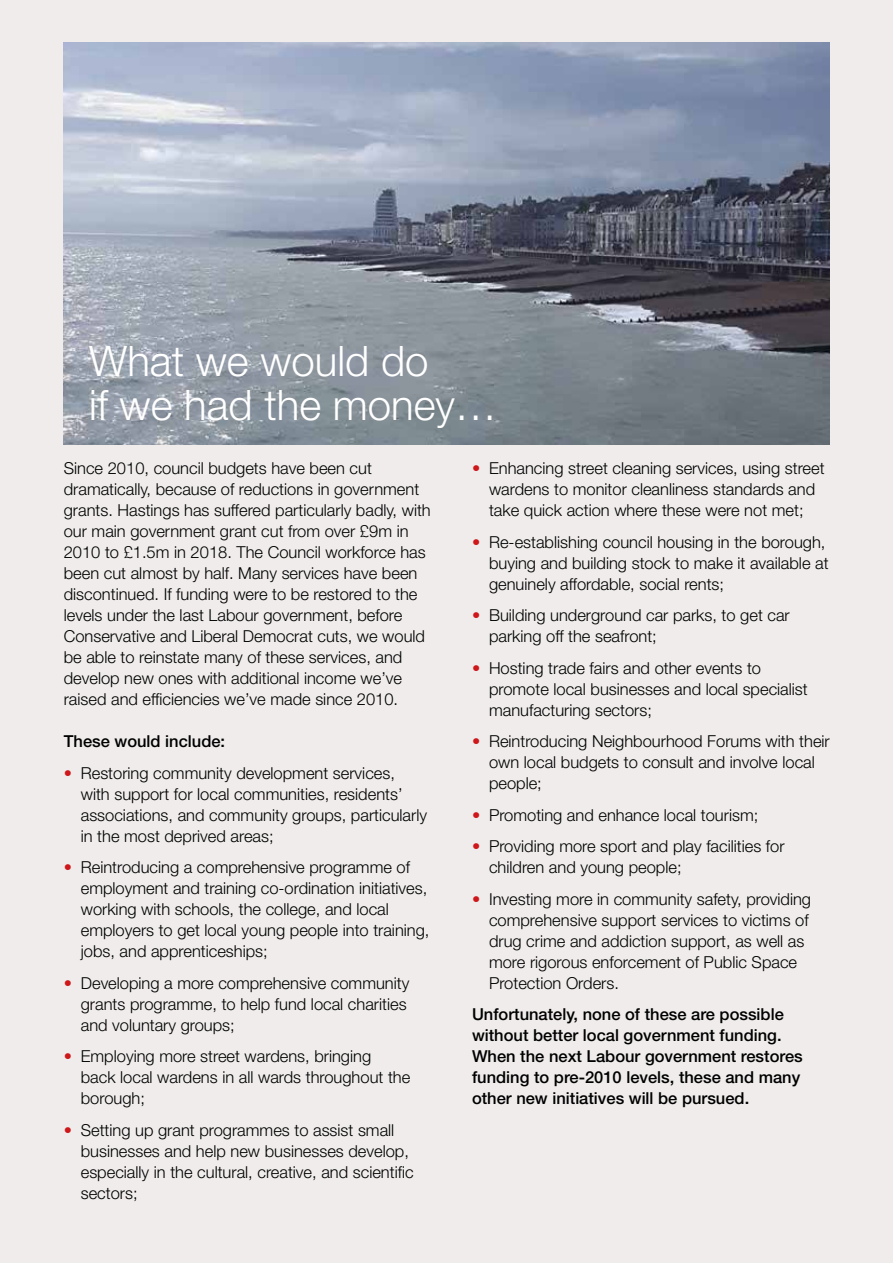
<style>
.page{position:relative;width:893px;height:1263px;background:#efeceb}
.page>*{position:absolute;margin:0;border:0;box-sizing:border-box;transform-origin:0 0}
.t1{font:300 42px/45px "Helvetica Neue LT Std";color:#fff}
.t2{font:300 16.5px/21px "Helvetica Neue LT Std";color:#000}
.t3{font:500 16.5px/21px "Helvetica Neue LT Std";color:#000}
.s1{color:#cd171a}
</style>
<div class="page">
<img style="left:64px;top:43px;width:765px;height:401px">
<h1 class="t1" style="left:89px;top:337px;width:409px">What we would do<br>if we had the money…</h1>
<p class="t2" style="left:64px;top:457px;width:369px">Since 2010, council budgets have been cut dramatically, because of reductions in government grants. Hastings has suffered particularly badly, with our main government grant cut from over £9m in 2010 to £1.5m in 2018. The Council workforce has been cut almost by half. Many services have been discontinued. If funding were to be restored to the levels under the last Labour government, before Conservative and Liberal Democrat cuts, we would be able to reinstate many of these services, and develop new ones with additional income we’ve raised and efficiencies we’ve made since 2010.</p>
<p class="t3" style="left:64px;top:731px;width:163px">These would include:</p>
<p class="t2" style="left:81px;top:762px;width:348px;text-indent:-17px"><span class="s1">•</span> Restoring community development services, with support for local communities, residents’ associations, and community groups, particularly in the most deprived areas;</p>
<p class="t2" style="left:81px;top:857px;width:350px;text-indent:-17px"><span class="s1">•</span> Reintroducing a comprehensive programme of employment and training co-ordination initiatives, working with schools, the college, and local employers to get local young people into training, jobs, and apprenticeships;</p>
<p class="t2" style="left:81px;top:972px;width:330px;text-indent:-17px"><span class="s1">•</span> Developing a more comprehensive community grants programme, to help fund local charities and voluntary groups;</p>
<p class="t2" style="left:81px;top:1046px;width:331px;text-indent:-17px"><span class="s1">•</span> Employing more street wardens, bringing<br>back local wardens in all wards throughout the borough;</p>
<p class="t2" style="left:81px;top:1119px;width:334px;text-indent:-17px"><span class="s1">•</span> Setting up grant programmes to assist small businesses and help new businesses develop, especially in the cultural, creative, and scientific sectors;</p>
<p class="t2" style="left:472px;top:458px;width:354px;text-align:center"><span class="s1">•</span> Enhancing street cleaning services, using street wardens to monitor cleanliness standards and take quick action where these were not met;</p>
<p class="t2" style="left:489px;top:531px;width:341px;text-indent:-17px"><span class="s1">•</span> Re-establishing council housing in the borough, buying and building stock to make it available at genuinely affordable, social rents;</p>
<p class="t2" style="left:489px;top:605px;width:302px;text-indent:-17px"><span class="s1">•</span> Building underground car parks, to get car parking off the seafront;</p>
<p class="t2" style="left:489px;top:657px;width:320px;text-indent:-17px"><span class="s1">•</span> Hosting trade fairs and other events to promote local businesses and local specialist manufacturing sectors;</p>
<p class="t2" style="left:489px;top:731px;width:342px;text-indent:-17px"><span class="s1">•</span> Reintroducing Neighbourhood Forums with their own local budgets to consult and involve local people;</p>
<p class="t2" style="left:472px;top:804px;width:288px"><span class="s1">•</span> Promoting and enhance local tourism;</p>
<p class="t2" style="left:489px;top:836px;width:297px;text-indent:-17px"><span class="s1">•</span> Providing more sport and play facilities for children and young people;</p>
<p class="t2" style="left:489px;top:888px;width:324px;text-indent:-17px"><span class="s1">•</span> Investing more in community safety, providing comprehensive support services to victims of drug crime and addiction support, as well as more rigorous enforcement of Public Space Protection Orders.</p>
<p class="t3" style="left:472px;top:1004px;width:332px">Unfortunately, none of these are possible without better local government funding.<br>When the next Labour government restores funding to pre-2010 levels, these and many other new initiatives will be pursued.</p>
</div>
